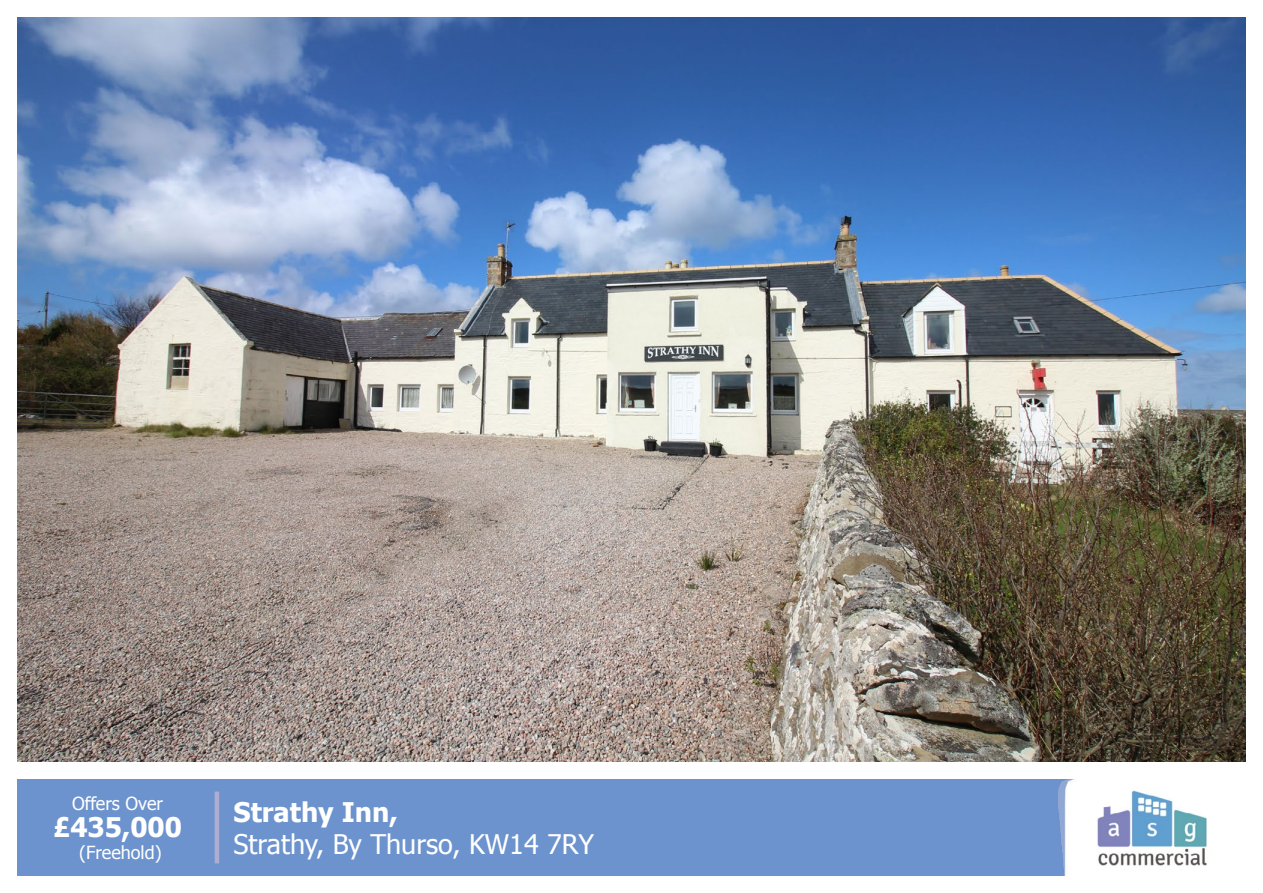
<style>
.page{position:relative;width:1263px;height:893px;background:#fff}
.page>*{position:absolute;margin:0;border:0;box-sizing:border-box;transform-origin:0 0}
.t1{font:27px "Tahoma";color:#fff}
.t2{font:700 27px "Tahoma";color:#fff}
.t3{font:18px "Tahoma";color:#fff}
</style>
<div class="page">
<div style="left:17px;top:779px;width:1057px;height:97px;background:#6c93cd"></div>
<img style="left:1058px;top:779px;width:150px;height:97px">
<hr style="left:215px;top:792px;width:4px;height:71px;background:#aeadd1">
<img style="left:17px;top:17px;width:1229px;height:744px">
<p class="t3" style="left:72px;top:791px;width:93px">Offers Over</p>
<p class="t2" style="left:53px;top:808px;width:130px">£435,000</p>
<p class="t3" style="left:79px;top:840px;width:84px">(Freehold)</p>
<p class="t2" style="left:234px;top:793px;width:166px">Strathy Inn,</p>
<p class="t1" style="left:234px;top:826px;width:362px">Strathy, By Thurso, KW14 7RY</p>
</div>
